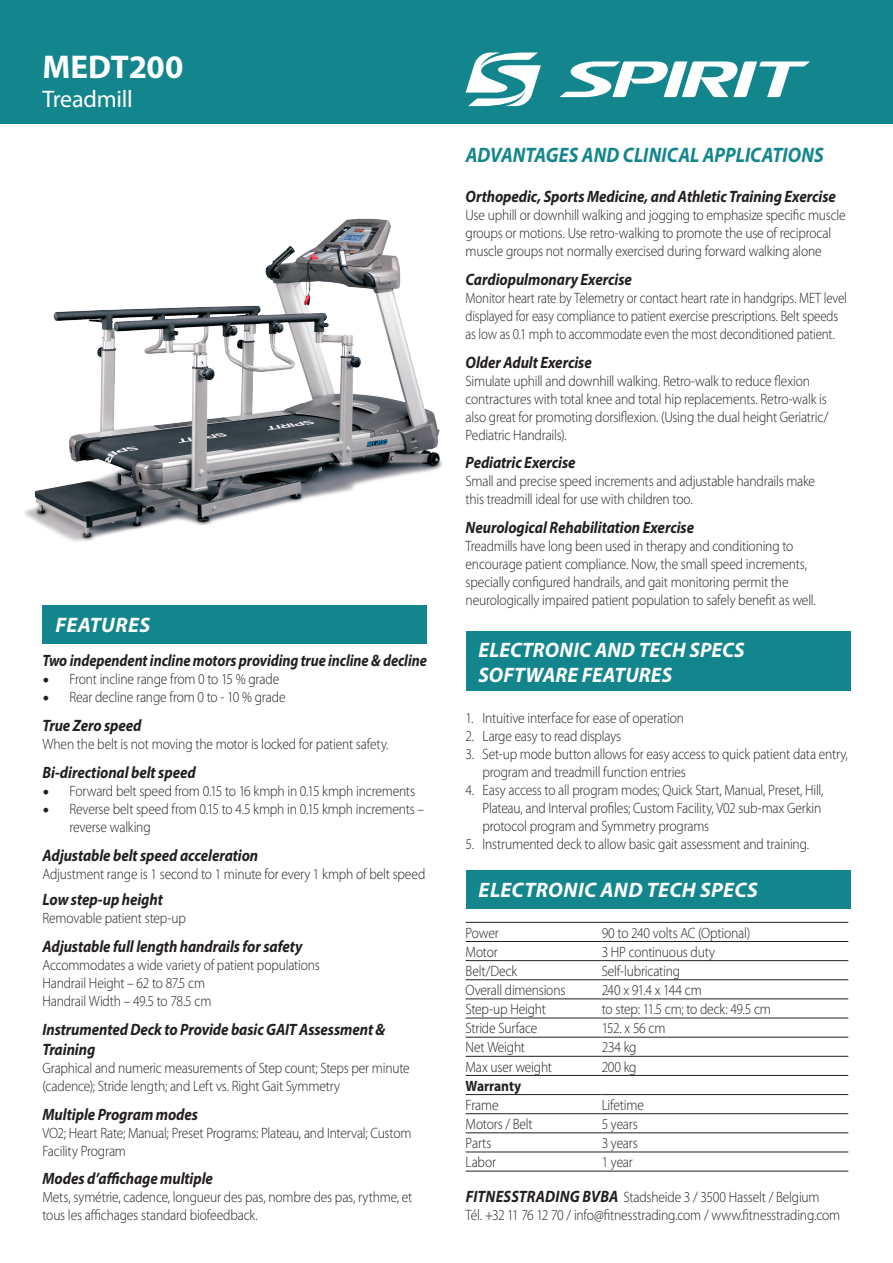
<style>
.page{position:relative;width:893px;height:1263px;background:#fff}
.page>*{position:absolute;margin:0;border:0;box-sizing:border-box;transform-origin:0 0}
.t1{font:700 33px "Myriad Pro";color:#fff}
.t2{font:24px "Myriad Pro";letter-spacing:-.01em;color:#fff}
.t3{font:italic 700 21px/25.2px "Myriad Pro";letter-spacing:.01em;color:#fff}
.t4{font:italic 700 21px "Myriad Pro";letter-spacing:.005em;color:#13868d;scale:.9 1}
.t5{font:italic 700 16.5px/19.8px "Myriad Pro";letter-spacing:-.005em;color:#231f20;scale:.9 1}
.t6{font:italic 700 16.5px "Myriad Pro";letter-spacing:-.005em;color:#231f20;scale:.87 1}
.t7{font:300 15px/18px "Myriad Pro";letter-spacing:-.015em;color:#231f20;scale:.9 1}
.t8{font:300 15px/18px "Myriad Pro";letter-spacing:-.015em;color:#231f20;scale:.86 1}
.t9{font:300 15px "Myriad Pro";letter-spacing:-.035em;color:#231f20;scale:.9 1}
.t10{font:700 15px "Myriad Pro";letter-spacing:-.01em;color:#231f20;scale:.9 1}
.s1{font-family:"Minion Pro";font-weight:400;font-size:18px}
</style>
<div class="page">
<div style="left:0;top:0;width:893px;height:123px;background:#13868d"></div>
<div style="left:43px;top:605px;width:384px;height:38px;background:#13868d"></div>
<div style="left:466px;top:631px;width:384px;height:60px;background:#13868d"></div>
<div style="left:466px;top:870px;width:384px;height:38px;background:#13868d"></div>
<svg style="left:559px;top:61px;width:251px;height:36px"></svg>
<svg style="left:466px;top:53px;width:75px;height:53px"></svg>
<img style="left:24px;top:218px;width:419px;height:324px">
<hr style="left:466px;top:922px;width:136px;height:1px;background:#231f20">
<hr style="left:602px;top:922px;width:246px;height:1px;background:#231f20">
<hr style="left:466px;top:941px;width:136px;height:1px;background:#231f20">
<hr style="left:602px;top:941px;width:246px;height:1px;background:#231f20">
<hr style="left:466px;top:960px;width:136px;height:1px;background:#231f20">
<hr style="left:602px;top:960px;width:246px;height:1px;background:#231f20">
<hr style="left:466px;top:979px;width:136px;height:1px;background:#231f20">
<hr style="left:602px;top:979px;width:246px;height:1px;background:#231f20">
<hr style="left:466px;top:999px;width:136px;height:1px;background:#231f20">
<hr style="left:602px;top:999px;width:246px;height:1px;background:#231f20">
<hr style="left:466px;top:1018px;width:136px;height:1px;background:#231f20">
<hr style="left:602px;top:1018px;width:246px;height:1px;background:#231f20">
<hr style="left:466px;top:1037px;width:136px;height:1px;background:#231f20">
<hr style="left:602px;top:1037px;width:246px;height:1px;background:#231f20">
<hr style="left:466px;top:1056px;width:136px;height:1px;background:#231f20">
<hr style="left:602px;top:1056px;width:246px;height:1px;background:#231f20">
<hr style="left:466px;top:1075px;width:136px;height:1px;background:#231f20">
<hr style="left:602px;top:1075px;width:246px;height:1px;background:#231f20">
<hr style="left:466px;top:1094px;width:136px;height:1px;background:#231f20">
<hr style="left:602px;top:1094px;width:246px;height:1px;background:#231f20">
<hr style="left:466px;top:1113px;width:136px;height:1px;background:#231f20">
<hr style="left:602px;top:1113px;width:246px;height:1px;background:#231f20">
<hr style="left:466px;top:1132px;width:136px;height:1px;background:#231f20">
<hr style="left:602px;top:1132px;width:246px;height:1px;background:#231f20">
<hr style="left:466px;top:1152px;width:136px;height:1px;background:#231f20">
<hr style="left:602px;top:1152px;width:246px;height:1px;background:#231f20">
<hr style="left:466px;top:1171px;width:136px;height:1px;background:#231f20">
<hr style="left:602px;top:1171px;width:246px;height:1px;background:#231f20">
<h1 class="t1" style="left:43px;top:49px;width:142px">MEDT200</h1>
<h2 class="t2" style="left:43px;top:84px;width:92px">Treadmill</h2>
<h3 class="t3" style="left:55px;top:612px;width:96px">Features</h3>
<p class="t6" style="left:43px;top:650px;width:443px">Two independent incline motors providing true incline &amp; decline</p>
<p class="t7" style="left:43px;top:671px;width:264px"><span class="s1">•</span> Front incline range from 0 to 15 % grade</p>
<p class="t7" style="left:43px;top:689px;width:272px"><span class="s1">•</span> Rear decline range from 0 to - 10 % grade</p>
<p class="t5" style="left:43px;top:715px;width:112px">True Zero speed</p>
<p class="t7" style="left:43px;top:735px;width:386px">When the belt is not moving the motor is locked for patient safety.</p>
<p class="t5" style="left:43px;top:762px;width:172px">Bi-directional belt speed</p>
<p class="t7" style="left:43px;top:782px;width:415px"><span class="s1">•</span> Forward belt speed from 0.15 to 16 kmph in 0.15 kmph increments</p>
<p class="t7" style="left:70px;top:800px;width:396px;text-indent:-27px"><span class="s1">•</span> Reverse belt speed from 0.15 to 4.5 kmph in 0.15 kmph increments – reverse walking</p>
<p class="t5" style="left:43px;top:845px;width:241px">Adjustable belt speed acceleration</p>
<p class="t7" style="left:43px;top:865px;width:427px">Adjustment range is 1 second to 1 minute for every 1 kmph of belt speed</p>
<p class="t5" style="left:43px;top:889px;width:135px">Low step-up height</p>
<p class="t7" style="left:43px;top:910px;width:161px">Removable patient step-up</p>
<p class="t5" style="left:43px;top:936px;width:290px">Adjustable full length handrails for safety</p>
<p class="t7" style="left:43px;top:956px;width:310px">Accommodates a wide variety of patient populations<br>Handrail Height – 62 to 87.5 cm<br>Handrail Width – 49.5 to 78.5 cm</p>
<p class="t5" style="left:43px;top:1019px;width:383px">Instrumented Deck to Provide basic GAIT Assessment &amp;<br>Training</p>
<p class="t7" style="left:43px;top:1059px;width:410px">Graphical and numeric measurements of Step count; Steps per minute (cadence); Stride length; and Left vs. Right Gait Symmetry</p>
<p class="t5" style="left:43px;top:1104px;width:174px">Multiple Program modes</p>
<p class="t7" style="left:43px;top:1124px;width:411px">VO2; Heart Rate; Manual; Preset Programs: Plateau, and Interval; Custom<br>Facility Program</p>
<p class="t5" style="left:43px;top:1168px;width:191px">Modes d’affichage multiple</p>
<p class="t7" style="left:43px;top:1189px;width:412px">Mets, symétrie, cadence, longueur des pas, nombre des pas, rythme, et tous les affichages standard biofeedback.</p>
<h3 class="t4" style="left:466px;top:142px;width:399px">ADVANTAGES AND CLINICAL APPLICATIONS</h3>
<p class="t5" style="left:466px;top:186px;width:413px">Orthopedic, Sports Medicine, and Athletic Training Exercise</p>
<p class="t7" style="left:466px;top:206px;width:424px">Use uphill or downhill walking and jogging to emphasize specific muscle groups or motions. Use retro-walking to promote the use of reciprocal muscle groups not normally exercised during forward walking alone</p>
<p class="t5" style="left:466px;top:269px;width:186px">Cardiopulmonary Exercise</p>
<p class="t8" style="left:466px;top:289px;width:445px">Monitor heart rate by Telemetry or contact heart rate in handgrips. MET level displayed for easy compliance to patient exercise prescriptions. Belt speeds as low as 0.1 mph to accommodate even the most deconditioned patient.</p>
<p class="t5" style="left:466px;top:352px;width:142px">Older Adult Exercise</p>
<p class="t7" style="left:466px;top:372px;width:405px">Simulate uphill and downhill walking. Retro-walk to reduce flexion contractures with total knee and total hip replacements. Retro-walk is also great for promoting dorsiflexion. (Using the dual height Geriatric/ Pediatric Handrails).</p>
<p class="t5" style="left:466px;top:452px;width:124px">Pediatric Exercise</p>
<p class="t7" style="left:466px;top:473px;width:390px">Small and precise speed increments and adjustable handrails make this treadmill ideal for use with children too.</p>
<p class="t5" style="left:466px;top:517px;width:255px">Neurological Rehabilitation Exercise</p>
<p class="t7" style="left:466px;top:537px;width:391px">Treadmills have long been used in therapy and conditioning to encourage patient compliance. Now, the small speed increments, specially configured handrails, and gait monitoring permit the neurologically impaired patient population to safely benefit as well.</p>
<h3 class="t3" style="left:479px;top:636px;width:267px">ELECTRONIC AND TECH SPECS<br>SOFTWARE FEATURES</h3>
<p class="t7" style="left:466px;top:709px;width:244px">1. Intuitive interface for ease of operation</p>
<p class="t7" style="left:466px;top:727px;width:174px">2. Large easy to read displays</p>
<p class="t7" style="left:483px;top:745px;width:407px;text-indent:-17px">3. Set-up mode button allows for easy access to quick patient data entry, program and treadmill function entries</p>
<p class="t7" style="left:483px;top:781px;width:380px;text-indent:-17px">4. Easy access to all program modes; Quick Start, Manual, Preset, Hill,<br>Plateau, and Interval profiles; Custom Facility, V02 sub-max Gerkin protocol program and Symmetry programs</p>
<p class="t7" style="left:466px;top:835px;width:383px">5. Instrumented deck to allow basic gait assessment and training.</p>
<h3 class="t3" style="left:479px;top:877px;width:281px">ELECTRONIC AND TECH SPECS</h3>
<p class="t7" style="left:466px;top:924px;width:38px">Power</p>
<p class="t7" style="left:602px;top:924px;width:167px">90 to 240 volts AC (Optional)</p>
<p class="t7" style="left:466px;top:943px;width:37px">Motor</p>
<p class="t7" style="left:602px;top:943px;width:128px">3 HP continuous duty</p>
<p class="t7" style="left:466px;top:962px;width:59px">Belt/Deck</p>
<p class="t7" style="left:602px;top:962px;width:89px">Self-lubricating</p>
<p class="t7" style="left:466px;top:981px;width:112px">Overall dimensions</p>
<p class="t9" style="left:602px;top:982px;width:113px">240 x 91.4 x 144 cm</p>
<p class="t7" style="left:466px;top:1000px;width:91px">Step-up Height</p>
<p class="t7" style="left:602px;top:1000px;width:190px">to step: 11.5 cm; to deck: 49.5 cm</p>
<p class="t7" style="left:466px;top:1019px;width:81px">Stride Surface</p>
<p class="t7" style="left:602px;top:1019px;width:72px">152. x 56 cm</p>
<p class="t7" style="left:466px;top:1039px;width:68px">Net Weight</p>
<p class="t7" style="left:602px;top:1039px;width:40px">234 kg</p>
<p class="t7" style="left:466px;top:1058px;width:98px">Max user weight</p>
<p class="t7" style="left:602px;top:1058px;width:40px">200 kg</p>
<p class="t10" style="left:466px;top:1077px;width:63px">Warranty</p>
<p class="t7" style="left:466px;top:1096px;width:38px">Frame</p>
<p class="t7" style="left:602px;top:1096px;width:49px">Lifetime</p>
<p class="t7" style="left:466px;top:1115px;width:76px">Motors / Belt</p>
<p class="t7" style="left:602px;top:1115px;width:42px">5 years</p>
<p class="t7" style="left:466px;top:1134px;width:30px">Parts</p>
<p class="t7" style="left:602px;top:1134px;width:42px">3 years</p>
<p class="t7" style="left:466px;top:1153px;width:35px">Labor</p>
<p class="t7" style="left:602px;top:1153px;width:36px">1 year</p>
<p class="t5" style="left:466px;top:1186px;width:141px">FITNESS TRADING bvba</p>
<p class="t7" style="left:466px;top:1189px;width:418px;text-indent:158px">Stadsheide 3 / 3500 Hasselt / Belgium<br>Tél. +32 11 76 12 70 / info@fitnesstrading.com / www.fitnesstrading.com</p>
</div>
